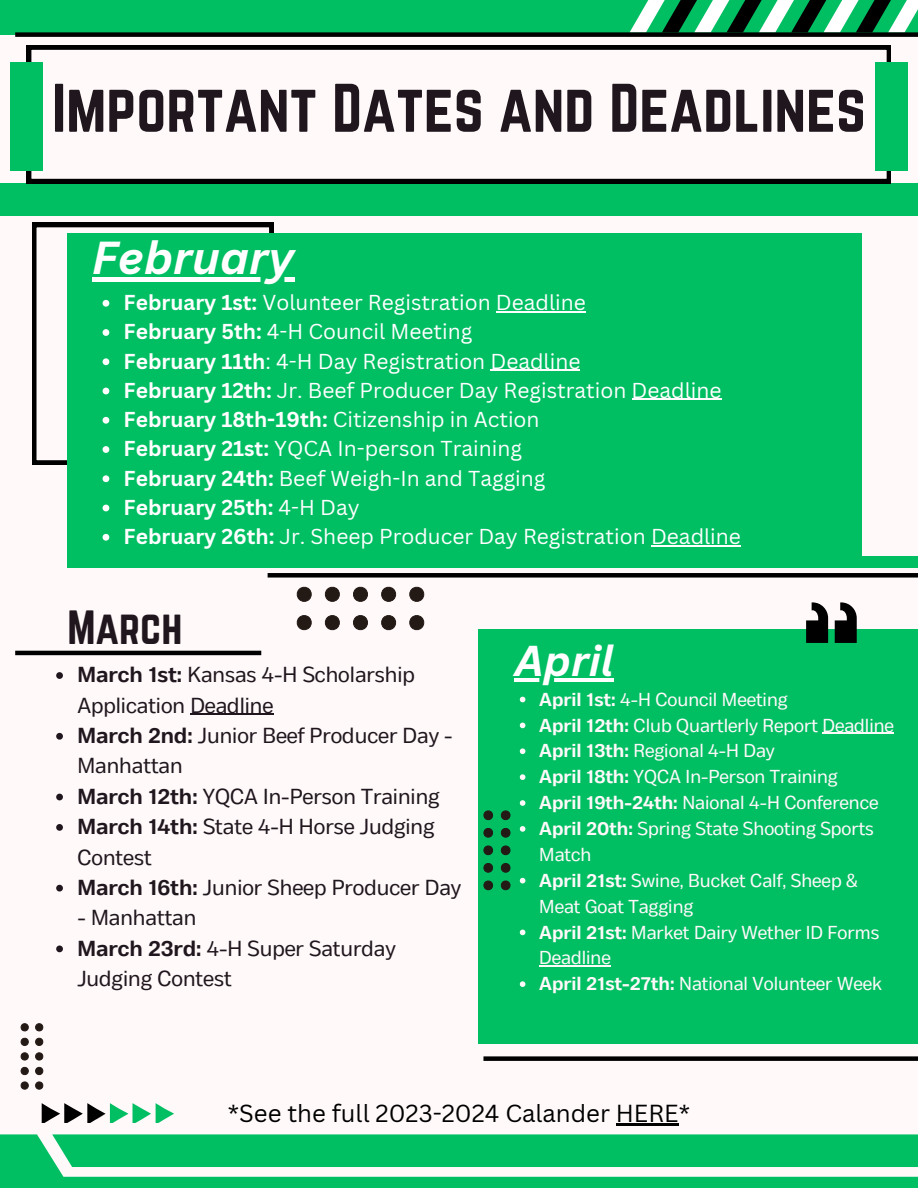
<style>
.page{position:relative;width:918px;height:1188px;background:#fff9fa}
.page>*{position:absolute;margin:0;border:0;box-sizing:border-box;transform-origin:0 0}
.t1{font:60px "Norwester";color:#20161d}
.t2{font:italic 700 45px "Canva Sans";color:#fff}
.t3{font:42px "Norwester";color:#20161d}
.t4{font:italic 700 42px "Canva Sans";color:#fff}
.t5{font:24px "Canva Sans";color:#000}
.t6{font:21.75px/30.3px "Body Text";color:#20161d}
.t7{font:21px "Canva Sans";color:#fff}
.t8{font:700 21px "Canva Sans";color:#fff}
.t9{font:18.75px/25.8px "Body Text";color:#fff9fa}
.s1{font-weight:700}
.s2{font-weight:400}
</style>
<div class="page">
<div style="left:0;top:0;width:918px;height:35px;background:#00bf63"></div>
<svg style="left:630px;top:0;width:288px;height:32px"></svg>
<div style="left:15px;top:32px;width:903px;height:5px;background:#000"></div>
<div style="left:0;top:183px;width:918px;height:33px;background:#00bf63"></div>
<svg style="left:32px;top:223px;width:242px;height:242px"></svg>
<div style="left:67px;top:233px;width:795px;height:335px;background:#00bf63"></div>
<div style="left:297px;top:557px;width:621px;height:11px;background:#00bf63"></div>
<div style="left:268px;top:573px;width:650px;height:5px;background:#000"></div>
<svg style="left:297px;top:587px;width:15px;height:15px"></svg>
<svg style="left:325px;top:587px;width:15px;height:15px"></svg>
<svg style="left:353px;top:587px;width:15px;height:15px"></svg>
<svg style="left:381px;top:587px;width:15px;height:15px"></svg>
<svg style="left:409px;top:587px;width:16px;height:15px"></svg>
<svg style="left:297px;top:615px;width:15px;height:15px"></svg>
<svg style="left:325px;top:615px;width:15px;height:15px"></svg>
<svg style="left:353px;top:615px;width:15px;height:15px"></svg>
<svg style="left:381px;top:615px;width:15px;height:15px"></svg>
<svg style="left:409px;top:615px;width:16px;height:15px"></svg>
<svg style="left:0;top:1134px;width:918px;height:54px;fill:#00bf63"></svg>
<div style="left:52px;top:1134px;width:866px;height:33px;background:#00bf63"></div>
<svg style="left:27px;top:45px;width:864px;height:138px"></svg>
<div style="left:479px;top:629px;width:439px;height:415px;background:#00bf63"></div>
<hr style="left:15px;top:651px;width:246px;height:4px;background:#000">
<svg style="left:483px;top:881px;width:10px;height:9px"></svg>
<svg style="left:483px;top:863px;width:10px;height:10px"></svg>
<svg style="left:483px;top:845px;width:10px;height:10px"></svg>
<svg style="left:483px;top:828px;width:10px;height:10px"></svg>
<svg style="left:483px;top:810px;width:10px;height:10px"></svg>
<svg style="left:501px;top:881px;width:9px;height:9px"></svg>
<svg style="left:501px;top:863px;width:9px;height:10px"></svg>
<svg style="left:501px;top:845px;width:9px;height:10px"></svg>
<svg style="left:501px;top:828px;width:9px;height:10px"></svg>
<svg style="left:501px;top:810px;width:9px;height:10px"></svg>
<svg style="left:806px;top:602px;width:50px;height:41px"></svg>
<div style="left:483px;top:1056px;width:435px;height:5px;background:#000"></div>
<svg style="left:41px;top:1103px;width:133px;height:19px"></svg>
<svg style="left:56px;top:672px;width:7px;height:7px"></svg>
<hr style="left:190px;top:714px;width:83px;height:1px;background:#20161d">
<svg style="left:56px;top:733px;width:7px;height:7px"></svg>
<svg style="left:56px;top:794px;width:7px;height:6px"></svg>
<svg style="left:56px;top:824px;width:7px;height:7px"></svg>
<svg style="left:56px;top:885px;width:7px;height:7px"></svg>
<svg style="left:56px;top:946px;width:7px;height:6px"></svg>
<svg style="left:520px;top:697px;width:5px;height:5px"></svg>
<svg style="left:520px;top:723px;width:5px;height:5px"></svg>
<hr style="left:822px;top:733px;width:72px;height:1px;background:#fff9fa">
<svg style="left:520px;top:748px;width:5px;height:6px"></svg>
<svg style="left:520px;top:774px;width:5px;height:6px"></svg>
<svg style="left:520px;top:800px;width:5px;height:6px"></svg>
<svg style="left:520px;top:826px;width:5px;height:6px"></svg>
<svg style="left:520px;top:878px;width:5px;height:5px"></svg>
<svg style="left:520px;top:930px;width:5px;height:5px"></svg>
<hr style="left:539px;top:966px;width:72px;height:1px;background:#fff9fa">
<svg style="left:520px;top:981px;width:5px;height:6px"></svg>
<div style="left:10px;top:62px;width:33px;height:108px;background:#00bf63"></div>
<div style="left:875px;top:62px;width:33px;height:108px;background:#00bf63"></div>
<svg style="left:21px;top:1082px;width:8px;height:8px"></svg>
<svg style="left:21px;top:1067px;width:8px;height:8px"></svg>
<svg style="left:21px;top:1052px;width:8px;height:8px"></svg>
<svg style="left:21px;top:1038px;width:8px;height:8px"></svg>
<svg style="left:21px;top:1023px;width:8px;height:8px"></svg>
<svg style="left:35px;top:1082px;width:8px;height:8px"></svg>
<svg style="left:35px;top:1067px;width:8px;height:8px"></svg>
<svg style="left:35px;top:1052px;width:8px;height:8px"></svg>
<svg style="left:35px;top:1038px;width:8px;height:8px"></svg>
<svg style="left:35px;top:1023px;width:8px;height:8px"></svg>
<div style="left:92px;top:277px;width:202px;height:5px;background:#fff"></div>
<svg style="left:103px;top:300px;width:6px;height:7px"></svg>
<hr style="left:496px;top:311px;width:90px;height:1px;background:#fff">
<svg style="left:103px;top:329px;width:6px;height:7px"></svg>
<svg style="left:103px;top:358px;width:6px;height:7px"></svg>
<hr style="left:490px;top:370px;width:90px;height:1px;background:#fff">
<svg style="left:103px;top:388px;width:6px;height:6px"></svg>
<hr style="left:632px;top:399px;width:90px;height:1px;background:#fff">
<svg style="left:103px;top:417px;width:6px;height:7px"></svg>
<svg style="left:103px;top:446px;width:6px;height:7px"></svg>
<svg style="left:103px;top:475px;width:6px;height:7px"></svg>
<svg style="left:103px;top:505px;width:6px;height:6px"></svg>
<svg style="left:103px;top:534px;width:6px;height:7px"></svg>
<hr style="left:651px;top:545px;width:90px;height:1px;background:#fff">
<hr style="left:515px;top:678px;width:99px;height:3px;background:#fff">
<hr style="left:616px;top:1124px;width:63px;height:2px;background:#000">
<p class="t1" style="left:52px;top:72px;width:816px">Important Dates and Deadlines</p>
<p class="t2" style="left:92px;top:226px;width:204px">February</p>
<p class="t7" style="left:124px;top:288px;width:464px"><span class="s1">February 1st:</span> Volunteer Registration Deadline</p>
<p class="t7" style="left:124px;top:317px;width:350px"><span class="s1">February 5th:</span> 4-H Council Meeting</p>
<p class="t7" style="left:124px;top:346px;width:458px"><span class="s1">February 11th</span>: 4-H Day Registration Deadline</p>
<p class="t7" style="left:124px;top:375px;width:599px"><span class="s1">February 12th:</span> Jr. Beef Producer Day Registration Deadline</p>
<p class="t7" style="left:124px;top:405px;width:417px"><span class="s1">February 18th-19th:</span> Citizenship in Action</p>
<p class="t7" style="left:124px;top:434px;width:400px"><span class="s1">February 21st:</span> YQCA In-person Training</p>
<p class="t7" style="left:124px;top:463px;width:423px"><span class="s1">February 24th:</span> Beef Weigh-In and Tagging</p>
<p class="t8" style="left:124px;top:492px;width:238px">February 25th: <span class="s2">4-H Day</span></p>
<h4 class="t7" style="left:124px;top:522px;width:619px"><span class="s1">February 26th:</span> Jr. Sheep Producer Day Registration Deadline</h4>
<h5 class="t3" style="left:67px;top:602px;width:116px">March</h5>
<h1 class="t6" style="left:77px;top:661px;width:339px"><span class="s1">March 1st:</span> Kansas 4-H Scholarship<br>Application Deadline</h1>
<h2 class="t6" style="left:77px;top:722px;width:377px"><span class="s1">March 2nd:</span> Junior Beef Producer Day -<br>Manhattan</h2>
<h5 class="t6" style="left:77px;top:783px;width:364px"><span class="s1">March 12th:</span> YQCA In-Person Training</h5>
<h5 class="t6" style="left:77px;top:813px;width:359px"><span class="s1">March 14th:</span> State 4-H Horse Judging<br>Contest</h5>
<h5 class="t6" style="left:77px;top:874px;width:385px"><span class="s1">March 16th:</span> Junior Sheep Producer Day</h5>
<h5 class="t6" style="left:77px;top:904px;width:120px">- Manhattan</h5>
<h5 class="t6" style="left:77px;top:935px;width:320px"><span class="s1">March 23rd:</span> 4-H Super Saturday<br>Judging Contest</h5>
<h4 class="t4" style="left:515px;top:631px;width:101px">April</h4>
<h5 class="t9" style="left:539px;top:688px;width:250px"><span class="s1">April 1st:</span> 4-H Council Meeting</h5>
<h5 class="t9" style="left:539px;top:714px;width:356px"><span class="s1">April 12th:</span> Club Quartlerly Report Deadline</h5>
<h5 class="t9" style="left:539px;top:740px;width:237px"><span class="s1">April 13th:</span> Regional 4-H Day</h5>
<h5 class="t9" style="left:539px;top:765px;width:300px"><span class="s1">April 18th:</span> YQCA In-Person Training</h5>
<p class="t9" style="left:539px;top:791px;width:341px"><span class="s1">April 19th-24th:</span> Naional 4-H Conference</p>
<p class="t9" style="left:539px;top:817px;width:336px"><span class="s1">April 20th:</span> Spring State Shooting Sports<br>Match</p>
<h3 class="t9" style="left:539px;top:869px;width:320px"><span class="s1">April 21st:</span> Swine, Bucket Calf, Sheep &amp;<br>Meat Goat Tagging</h3>
<h2 class="t9" style="left:539px;top:921px;width:341px"><span class="s1">April 21st:</span> Market Dairy Wether ID Forms<br>Deadline</h2>
<p class="t9" style="left:539px;top:972px;width:344px"><span class="s1">April 21st-27th:</span> National Volunteer Week</p>
<h4 class="t5" style="left:228px;top:1096px;width:464px">*See the full 2023-2024 Calander HERE*</h4>
</div>
